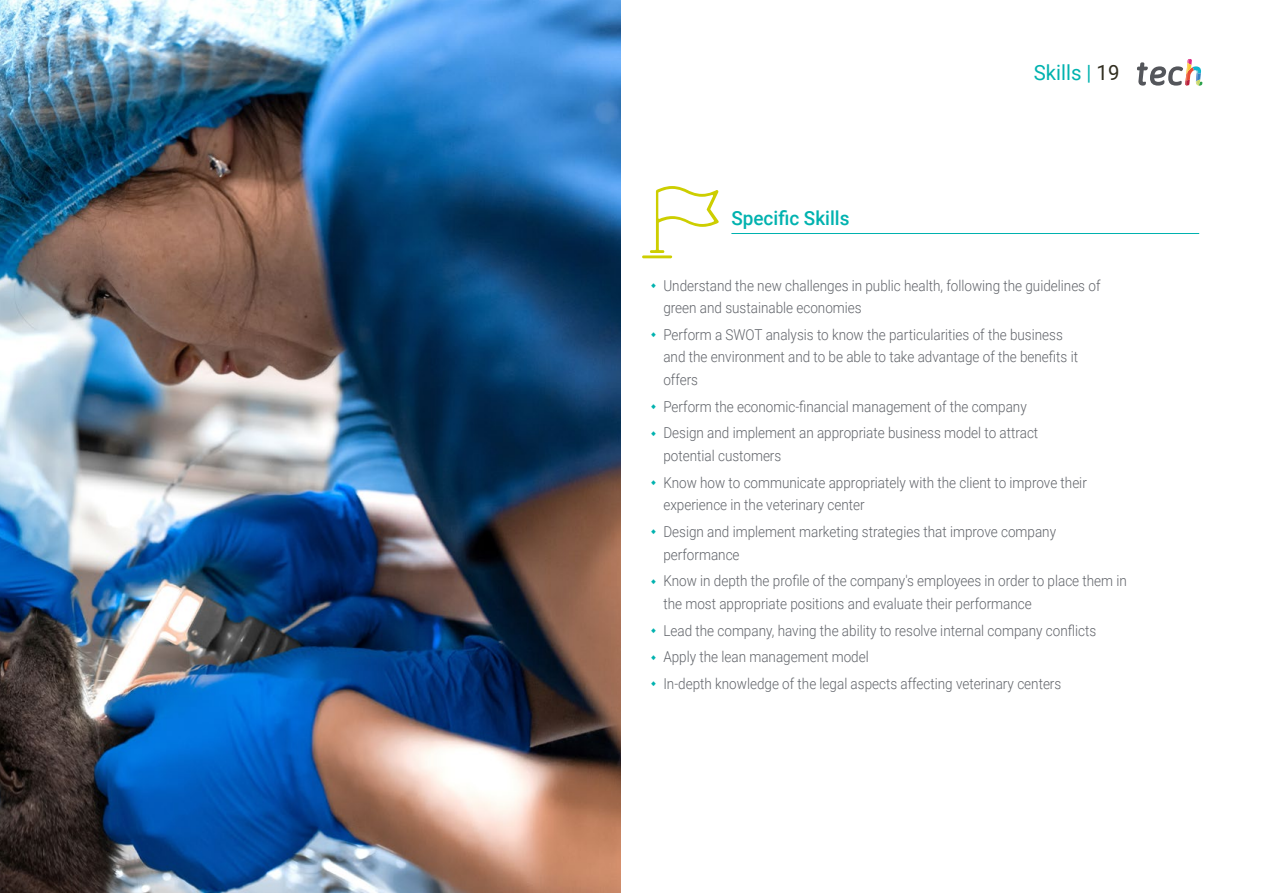
<style>
.page{position:relative;width:1263px;height:893px;background:#fff}
.page>*{position:absolute;margin:0;border:0;box-sizing:border-box;transform-origin:0 0}
.t1{font:21px "Roboto";color:#00b2af}
.t2{font:500 19.5px "Roboto";color:#00b2af}
.t3{font:300 15px/26.7px "Roboto";color:#61646a;scale:.9 1}
.s1{color:#312e20}
</style>
<div class="page">
<img style="left:0;top:0;width:621px;height:893px">
<svg style="left:1137px;top:59px;width:65px;height:27px"></svg>
<hr style="left:731px;top:233px;width:468px;height:1px;background:#00b2af">
<hr style="left:642px;top:255px;width:30px;height:3px;background:#cdce00">
<svg style="left:650px;top:186px;width:69px;height:67px"></svg>
<h2 class="t2" style="left:731px;top:205px;width:120px">Specific Skills</h2>
<h1 class="t1" style="left:1034px;top:57px;width:87px">Skills | <span class="s1">19</span></h1>
<p class="t3" style="left:663px;top:274px;width:487px;line-height:22.5px">Understand the new challenges in public health, following the guidelines of green and sustainable economies</p>
<p class="t3" style="left:663px;top:323px;width:462px;line-height:22.5px">Perform a SWOT analysis to know the particularities of the business and the environment and to be able to take advantage of the benefits it offers</p>
<p class="t3" style="left:663px;top:392px;width:418px">Perform the economic-financial management of the company<br>Design and implement an appropriate business model to attract</p>
<p class="t3" style="left:663px;top:442px;width:472px">potential customers<br>Know how to communicate appropriately with the client to improve their</p>
<p class="t3" style="left:663px;top:491px;width:438px">experience in the veterinary center<br>Design and implement marketing strategies that improve company</p>
<p class="t3" style="left:663px;top:540px;width:517px">performance<br>Know in depth the profile of the company's employees in order to place them in</p>
<p class="t3" style="left:663px;top:589px;width:482px">the most appropriate positions and evaluate their performance<br>Lead the company, having the ability to resolve internal company conflicts Apply the lean management model<br>In-depth knowledge of the legal aspects affecting veterinary centers</p>
</div>
